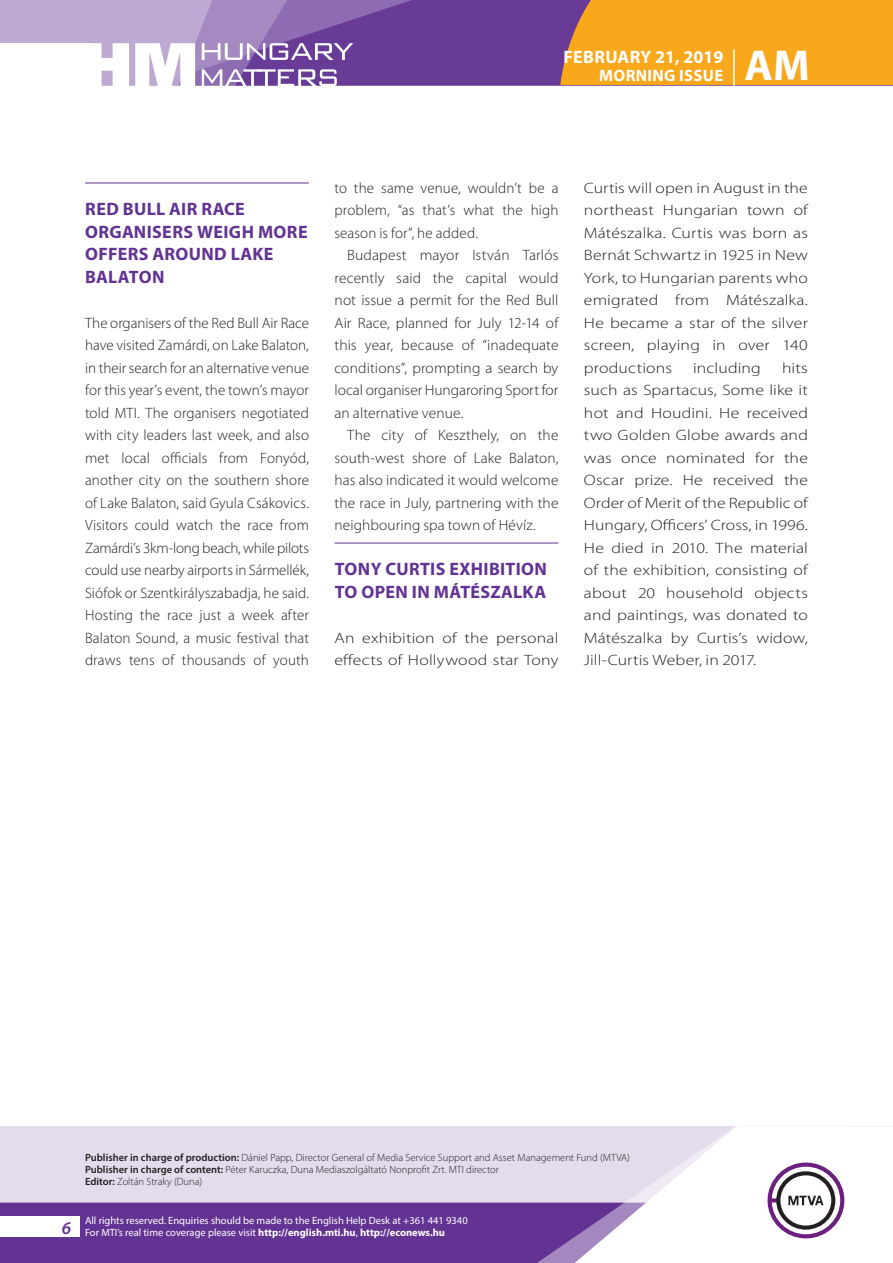
<style>
.page{position:relative;width:893px;height:1263px;background:#fff}
.page>*{position:absolute;margin:0;border:0;box-sizing:border-box;transform-origin:0 0}
.t1{font:700 43.35px "Myriad Pro";color:#fff}
._01_cimsor{font:700 18px/22.5px "Myriad Pro";letter-spacing:.02em;color:#623393}
.t2{font:700 18px "Myriad Pro";color:#fff}
.t3{font:700 16.5px "Myriad Pro";letter-spacing:.02em;color:#fff}
._03_kenyer_szöveg-1{font:300 15px/22.5px "Myriad Pro";letter-spacing:.01em;color:#231f20;text-align:justify;scale:1.18 1}
._03_kenyer_szöveg-1-2{font:300 15px/22.5px "Myriad Pro";letter-spacing:.01em;color:#231f20;text-align:justify}
._03_kenyer_szöveg-2{font:300 15px/22.5px "Myriad Pro";letter-spacing:.005em;color:#231f20;text-align:justify}
.t4{font:300 10.5px "Myriad Pro";color:#231f20}
.t5{font:10.5px/12px "Myriad Pro";color:#fff}
.s1{font-weight:600}
.s2{font-weight:700}
</style>
<div class="page">
<div style="left:0;top:1126px;width:893px;height:137px;background:#e4dcec"></div>
<div style="left:0;top:1202px;width:506px;height:61px;background:#623393"></div>
<svg style="left:506px;top:1202px;width:69px;height:61px;background:#6b3e99"></svg>
<svg style="left:575px;top:1126px;width:318px;height:137px"></svg>
<div style="left:0;top:1216px;width:79px;height:20px;background:#fff"></div>
<div style="left:0;top:0;width:893px;height:85px;background:#683b97"></div>
<div style="left:560px;top:0;width:333px;height:85px;background:#f9a71b"></div>
<hr style="left:733px;top:49px;width:2px;height:37px;background:#fff">
<svg style="left:0;top:0;width:479px;height:86px"></svg>
<hr style="left:85px;top:183px;width:224px;height:1px;background:#623393">
<hr style="left:334px;top:543px;width:224px;height:1px;background:#623393">
<p class="t2" style="left:563px;top:45px;width:161px">FEBRUARY 21, 2019</p>
<p class="t3" style="left:599px;top:65px;width:125px">MORNING ISSUE</p>
<h1 class="t1" style="left:745px;top:37px;width:67px">AM</h1>
<p class="_01_cimsor" style="left:85px;top:197px;width:224px">RED BULL AIR RACE<br>ORGANISERS WEIGH MORE<br>OFFERS AROUND LAKE<br>BALATON</p>
<p class="_03_kenyer_szöveg-1-2" style="left:85px;top:311px;width:225px">The organisers of the Red Bull Air Race have visited Zamárdi, on Lake Balaton, in their search for an alternative venue for this year’s event, the town’s mayor told MTI. The organisers negotiated with city leaders last week, and also met local officials from Fonyód, another city on the southern shore of Lake Balaton, said Gyula Csákovics.<br>Visitors could watch the race from Zamárdi’s 3km-long beach, while pilots could use nearby airports in Sármellék, Siófok or Szentkirályszabadja, he said.<br>Hosting the race just a week after Balaton Sound, a music festival that draws tens of thousands of youth</p>
<p class="_03_kenyer_szöveg-1-2" style="left:334px;top:176px;width:225px">to the same venue, wouldn’t be a problem, “as that’s what the high season is for”, he added.</p>
<p class="_03_kenyer_szöveg-2" style="left:334px;top:244px;width:225px;text-indent:13px">Budapest mayor István Tarlós recently said the capital would not issue a permit for the Red Bull Air Race, planned for July 12-14 of this year, because of “inadequate conditions”, prompting a search by local organiser Hungaroring Sport for an alternative venue.</p>
<p class="_03_kenyer_szöveg-2" style="left:334px;top:424px;width:225px;text-indent:13px">The city of Keszthely, on the south-west shore of Lake Balaton, has also indicated it would welcome the race in July, partnering with the neighbouring spa town of Hévíz.</p>
<p class="_01_cimsor" style="left:335px;top:557px;width:214px">TONY CURTIS EXHIBITION<br>TO OPEN IN MÁTÉSZALKA</p>
<p class="_03_kenyer_szöveg-1" style="left:334px;top:626px;width:191px">An exhibition of the personal effects of Hollywood star Tony</p>
<p class="_03_kenyer_szöveg-1" style="left:584px;top:176px;width:191px">Curtis will open in August in the northeast Hungarian town of Mátészalka. Curtis was born as Bernát Schwartz in 1925 in New York, to Hungarian parents who emigrated from Mátészalka.<br>He became a star of the silver screen, playing in over 140 productions</p>
<p class="_03_kenyer_szöveg-1" style="left:584px;top:356px;width:191px;text-indent:198px">hits such as Spartacus, Some like it hot and Houdini. He received two Golden Globe awards and was once nominated for the Oscar prize. He received the Order of Merit of the Republic of Hungary, Officers’ Cross, in 1996.<br>He died in 2010. The material of the exhibition, consisting of about 20 household objects and paintings, was donated to Mátészalka by Curtis’s widow, Jill-Curtis Weber, in 2017.</p>
<p class="_03_kenyer_szöveg-1" style="left:693px;top:356px;width:59px">including</p>
<p class="t4" style="left:85px;top:1151px;width:546px"><span class="s1">Publisher in charge of production:</span> Dániel Papp, Director General of Media Service Support and Asset Management Fund (MTVA)</p>
<p class="t4" style="left:85px;top:1163px;width:415px"><span class="s1">Publisher in charge of content:</span> Péter Karuczka, Duna Mediaszolgáltató Nonprofit Zrt. MTI director</p>
<p class="t4" style="left:85px;top:1175px;width:119px"><span class="s1">Editor:</span> Zoltán Straky (Duna)</p>
<p class="t5" style="left:62px;top:1214px;width:407px;text-indent:23px">All rights reserved. Enquiries should be made to the English Help Desk at +361 441 9340<br><sup>6</sup> For MTI’s real time coverage please visit <span class="s2">http://english.mti.hu</span>, <span class="s2">http://econews.hu</span></p>
</div>
